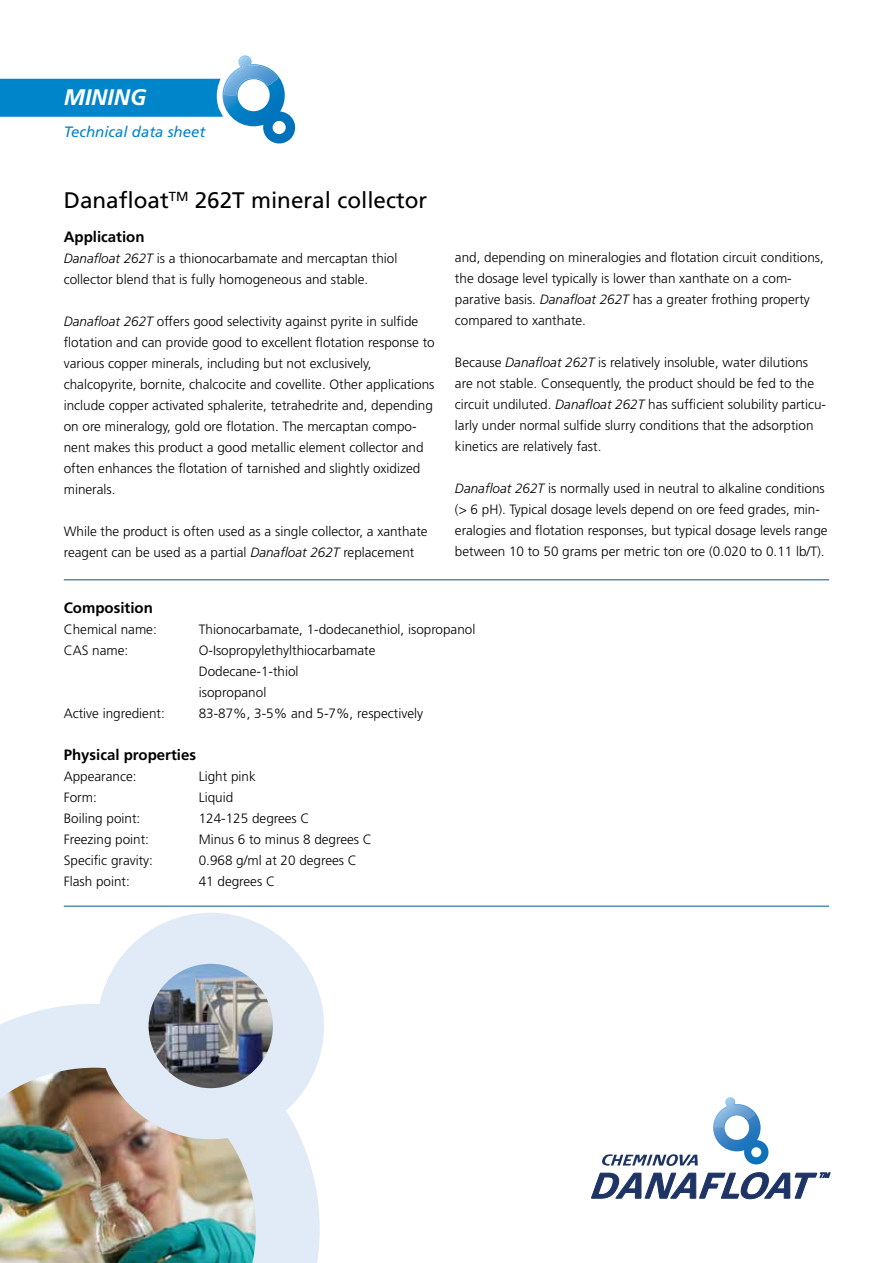
<style>
.page{position:relative;width:893px;height:1263px;background:#fff}
.page>*{position:absolute;margin:0;border:0;box-sizing:border-box;transform-origin:0 0}
.t1{font:22.5px "Frutiger";color:#000}
.t2{font:italic 700 22.5px "Frutiger";color:#fff}
.t3{font:700 15px "Frutiger";color:#000}
.t4{font:italic 15px "Frutiger";color:#0085cb}
.t5{font:300 13.5px/21px "Frutiger";color:#000}
.s1{font-style:italic}
</style>
<div class="page">
<svg style="left:0;top:55px;width:295px;height:88px"></svg>
<svg style="left:591px;top:1097px;width:239px;height:103px"></svg>
<hr style="left:64px;top:906px;width:765px;height:1px;background:#005b84">
<hr style="left:64px;top:579px;width:765px;height:1px;background:#005b84">
<img style="left:0;top:1004px;width:320px;height:259px">
<img style="left:126px;top:940px;width:172px;height:174px">
<div style="left:98px;top:913px;width:226px;height:226px;border:51px solid #e1ebf7;border-radius:50%"></div>
<h1 class="t2" style="left:64px;top:84px;width:84px">MINING</h1>
<p class="t4" style="left:64px;top:123px;width:143px">Technical data sheet</p>
<h1 class="t1" style="left:64px;top:187px;width:365px">Danafloat<sup>TM</sup> 262T mineral collector</h1>
<p class="t3" style="left:64px;top:228px;width:82px">Application</p>
<p class="t5" style="left:64px;top:248px;width:335px"><span class="s1">Danafloat 262T</span> is a thionocarbamate and mercaptan thiol collector blend that is fully homogeneous and stable.</p>
<p class="t5" style="left:64px;top:311px;width:372px"><span class="s1">Danafloat 262T</span> offers good selectivity against pyrite in sulfide flotation and can provide good to excellent flotation response to various copper minerals, including but not exclusively, chalcopyrite, bornite, chalcocite and covellite. Other applications include copper activated sphalerite, tetrahedrite and, depending on ore mineralogy, gold ore flotation. The mercaptan compo&shy;nent makes this product a good metallic element collector and often enhances the flotation of tarnished and slightly oxidized minerals.</p>
<p class="t5" style="left:64px;top:521px;width:365px">While the product is often used as a single collector, a xanthate reagent can be used as a partial <span class="s1">Danafloat 262T</span> replacement</p>
<p class="t5" style="left:455px;top:247px;width:370px">and, depending on mineralogies and flotation circuit conditions, the dosage level typically is lower than xanthate on a com&shy;parative basis. <span class="s1">Danafloat 262T</span> has a greater frothing property compared to xanthate.</p>
<p class="t5" style="left:455px;top:352px;width:373px">Because <span class="s1">Danafloat 262T</span> is relatively insoluble, water dilutions are not stable. Consequently, the product should be fed to the circuit undiluted. <span class="s1">Danafloat 262T</span> has sufficient solubility particu&shy;larly under normal sulfide slurry conditions that the adsorption kinetics are relatively fast.</p>
<p class="t5" style="left:455px;top:478px;width:374px"><span class="s1">Danafloat 262T</span> is normally used in neutral to alkaline conditions (&gt; 6 pH). Typical dosage levels depend on ore feed grades, min&shy;eralogies and flotation responses, but typical dosage levels range between 10 to 50 grams per metric ton ore (0.020 to 0.11 lb/T).</p>
<p class="t3" style="left:64px;top:599px;width:91px">Composition</p>
<p class="t5" style="left:64px;top:619px;width:95px">Chemical name:<br>CAS name:</p>
<p class="t5" style="left:64px;top:703px;width:103px">Active ingredient:</p>
<p class="t5" style="left:199px;top:619px;width:278px">Thionocarbamate, 1-dodecanethiol, isopropanol<br>O-Isopropylethylthiocarbamate<br>Dodecane-1-thiol<br>isopropanol<br>83-87%, 3-5% and 5-7%, respectively</p>
<p class="t3" style="left:64px;top:746px;width:134px">Physical properties</p>
<p class="t5" style="left:64px;top:766px;width:74px">Appearance:</p>
<p class="t5" style="left:199px;top:766px;width:59px">Light pink</p>
<p class="t5" style="left:64px;top:787px;width:34px">Form:</p>
<p class="t5" style="left:199px;top:787px;width:36px">Liquid</p>
<p class="t5" style="left:64px;top:808px;width:78px">Boiling point:</p>
<p class="t5" style="left:199px;top:808px;width:112px">124-125 degrees C</p>
<p class="t5" style="left:64px;top:829px;width:87px">Freezing point:</p>
<p class="t5" style="left:199px;top:829px;width:175px">Minus 6 to minus 8 degrees C</p>
<p class="t5" style="left:64px;top:850px;width:91px">Specific gravity:</p>
<p class="t5" style="left:199px;top:850px;width:160px">0.968 g/ml at 20 degrees C</p>
<p class="t5" style="left:64px;top:871px;width:68px">Flash point:</p>
<p class="t5" style="left:199px;top:871px;width:78px">41 degrees C</p>
</div>
